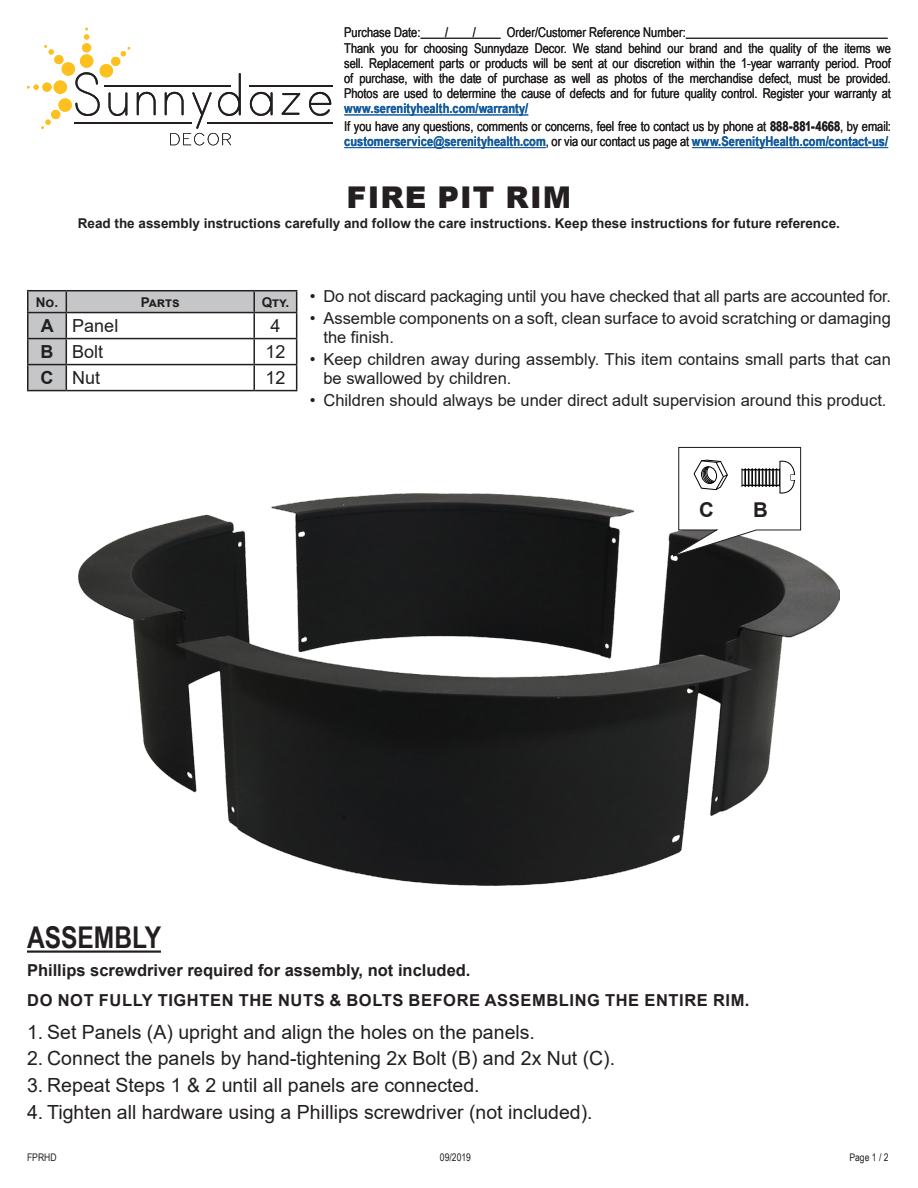
<style>
.page{position:relative;width:918px;height:1188px;background:#fff}
.page>*{position:absolute;margin:0;border:0;box-sizing:border-box;transform-origin:0 0}
.t1{font:900 30px "Arial";letter-spacing:.035em;color:#231f20}
.t2{font:700 30px "Arial Narrow";color:#231f20}
.t3{font:700 20.4px "Arial";color:#231f20}
.t4{font:19.5px "Arial";color:#231f20}
.t5{font:18px "Arial";color:#231f20}
.t6{font:700 18px "Arial";color:#231f20}
.t7{font:16.5px/19.2px "Arial";color:#231f20}
.Disclaimers_9_pt{font:700 16.5px "Arial";letter-spacing:.035em;color:#231f20}
.Disclaimers_9_pt-2{font:700 16.5px "Arial";color:#231f20}
.Warranty_Text{font:13.5px/15px "Arial Narrow";color:#231f20;text-align:justify}
.Disclaimers_9_pt-3{font:700 13.5px "Arial";color:#231f20}
.t8{font:10.5px "Arial Narrow";color:#231f20}
.s1{font-weight:700;color:#175d9e}
.s2{font-weight:700}
</style>
<div class="page">
<hr style="left:27px;top:290px;width:39px;height:1px;background:#231f20">
<hr style="left:66px;top:290px;width:188px;height:1px;background:#231f20">
<hr style="left:254px;top:290px;width:43px;height:1px;background:#231f20">
<svg style="left:27px;top:291px;width:270px;height:100px"></svg>
<hr style="left:27px;top:312px;width:39px;height:1px;background:#231f20">
<hr style="left:66px;top:312px;width:188px;height:1px;background:#231f20">
<hr style="left:254px;top:312px;width:43px;height:1px;background:#231f20">
<hr style="left:27px;top:951px;width:134px;height:2px;background:#231f20">
<img style="left:79px;top:494px;width:760px;height:392px">
<hr style="left:344px;top:114px;width:184px;height:1px;background:#175d9e">
<hr style="left:344px;top:147px;width:202px;height:1px;background:#175d9e">
<hr style="left:692px;top:147px;width:196px;height:1px;background:#175d9e">
<svg style="left:137px;top:92px;width:19px;height:23px"></svg>
<svg style="left:250px;top:92px;width:23px;height:24px"></svg>
<svg style="left:282px;top:93px;width:18px;height:22px"></svg>
<svg style="left:309px;top:92px;width:22px;height:24px"></svg>
<svg style="left:27px;top:28px;width:103px;height:101px"></svg>
<hr style="left:249px;top:85px;width:84px;height:1px;background:#231f20">
<hr style="left:104px;top:85px;width:127px;height:2px;background:#231f20">
<hr style="left:74px;top:122px;width:118px;height:1px;background:#231f20">
<hr style="left:207px;top:122px;width:126px;height:2px;background:#231f20">
<svg style="left:165px;top:73px;width:76px;height:72px"></svg>
<hr style="left:421px;top:38px;width:80px;height:1px;background:#231f20">
<hr style="left:686px;top:38px;width:202px;height:1px;background:#231f20">
<svg style="left:665px;top:446px;width:137px;height:114px"></svg>
<p class="Warranty_Text" style="left:344px;top:24px;width:78px">Purchase Date:</p>
<p class="Warranty_Text" style="left:445px;top:24px;width:5px">/</p>
<p class="Warranty_Text" style="left:473px;top:24px;width:5px">/</p>
<p class="Warranty_Text" style="left:507px;top:24px;width:181px">Order/Customer Reference Number:</p>
<p class="Warranty_Text" style="left:344px;top:41px;width:548px">Thank you for choosing Sunnydaze Decor. We stand behind our brand and the quality of the items we sell. Replacement parts or products will be sent at our discretion within the 1-year warranty period. Proof of purchase, with the date of purchase as well as photos of the merchandise defect, must be provided.<br>Photos are used to determine the cause of defects and for future quality control. Register your warranty at <span class="s1">www.serenityhealth.com/warranty/</span></p>
<p class="Warranty_Text" style="left:344px;top:118px;width:548px">If you have any questions, comments or concerns, feel free to contact us by phone at <span class="s2">888-881-4668</span>, by email: <span class="s1">customerservice@serenityhealth.com</span>, or via our contact us page at <span class="s1">www.SerenityHealth.com/contact-us/</span></p>
<p class="t1" style="left:347px;top:175px;width:226px">FIRE PIT RIM</p>
<p class="Disclaimers_9_pt-3" style="left:78px;top:213px;width:764px">Read the assembly instructions carefully and follow the care instructions. Keep these instructions for future reference.</p>
<p class="Disclaimers_9_pt-3" style="left:36px;top:292px;width:24px">No.</p>
<p class="Disclaimers_9_pt-3" style="left:141px;top:292px;width:40px">Parts</p>
<p class="Disclaimers_9_pt-3" style="left:262px;top:292px;width:29px">Qty.</p>
<p class="t6" style="left:41px;top:313px;width:14px">A</p>
<p class="t5" style="left:72px;top:313px;width:48px">Panel</p>
<p class="t5" style="left:270px;top:313px;width:12px">4</p>
<p class="t6" style="left:41px;top:339px;width:14px">B</p>
<p class="t5" style="left:72px;top:339px;width:33px">Bolt</p>
<p class="t5" style="left:265px;top:339px;width:22px">12</p>
<p class="t6" style="left:41px;top:365px;width:14px">C</p>
<p class="t5" style="left:72px;top:365px;width:30px">Nut</p>
<p class="t5" style="left:265px;top:365px;width:22px">12</p>
<p class="t7" style="left:310px;top:286px;width:583px">• Do not discard packaging until you have checked that all parts are accounted for.</p>
<p class="t7" style="left:323px;top:308px;width:569px;text-indent:-14px">• Assemble components on a soft, clean surface to avoid scratching or damaging the finish.</p>
<p class="t7" style="left:323px;top:350px;width:569px;text-indent:-14px">• Keep children away during assembly. This item contains small parts that can be swallowed by children.</p>
<p class="t7" style="left:310px;top:391px;width:578px">• Children should always be under direct adult supervision around this product.</p>
<p class="t3" style="left:699px;top:496px;width:16px">C</p>
<p class="t3" style="left:753px;top:496px;width:16px">B</p>
<p class="t2" style="left:27px;top:915px;width:136px">ASSEMBLY</p>
<p class="Disclaimers_9_pt-2" style="left:27px;top:958px;width:445px">Phillips screwdriver required for assembly, not included.</p>
<p class="Disclaimers_9_pt" style="left:27px;top:988px;width:724px">DO NOT FULLY TIGHTEN THE NUTS &amp; BOLTS BEFORE ASSEMBLING THE ENTIRE RIM.</p>
<p class="t4" style="left:27px;top:1018px;width:510px">1. Set Panels (A) upright and align the holes on the panels.</p>
<p class="t4" style="left:27px;top:1045px;width:590px">2. Connect the panels by hand-tightening 2x Bolt (B) and 2x Nut (C).</p>
<p class="t4" style="left:27px;top:1072px;width:454px">3. Repeat Steps 1 &amp; 2 until all panels are connected.</p>
<p class="t4" style="left:27px;top:1098px;width:567px">4. Tighten all hardware using a Phillips screwdriver (not included).</p>
<p class="t8" style="left:27px;top:1150px;width:31px">FPRHD</p>
<p class="t8" style="left:440px;top:1150px;width:33px">09/2019</p>
<p class="t8" style="left:849px;top:1150px;width:41px">Page 1 / 2</p>
</div>
